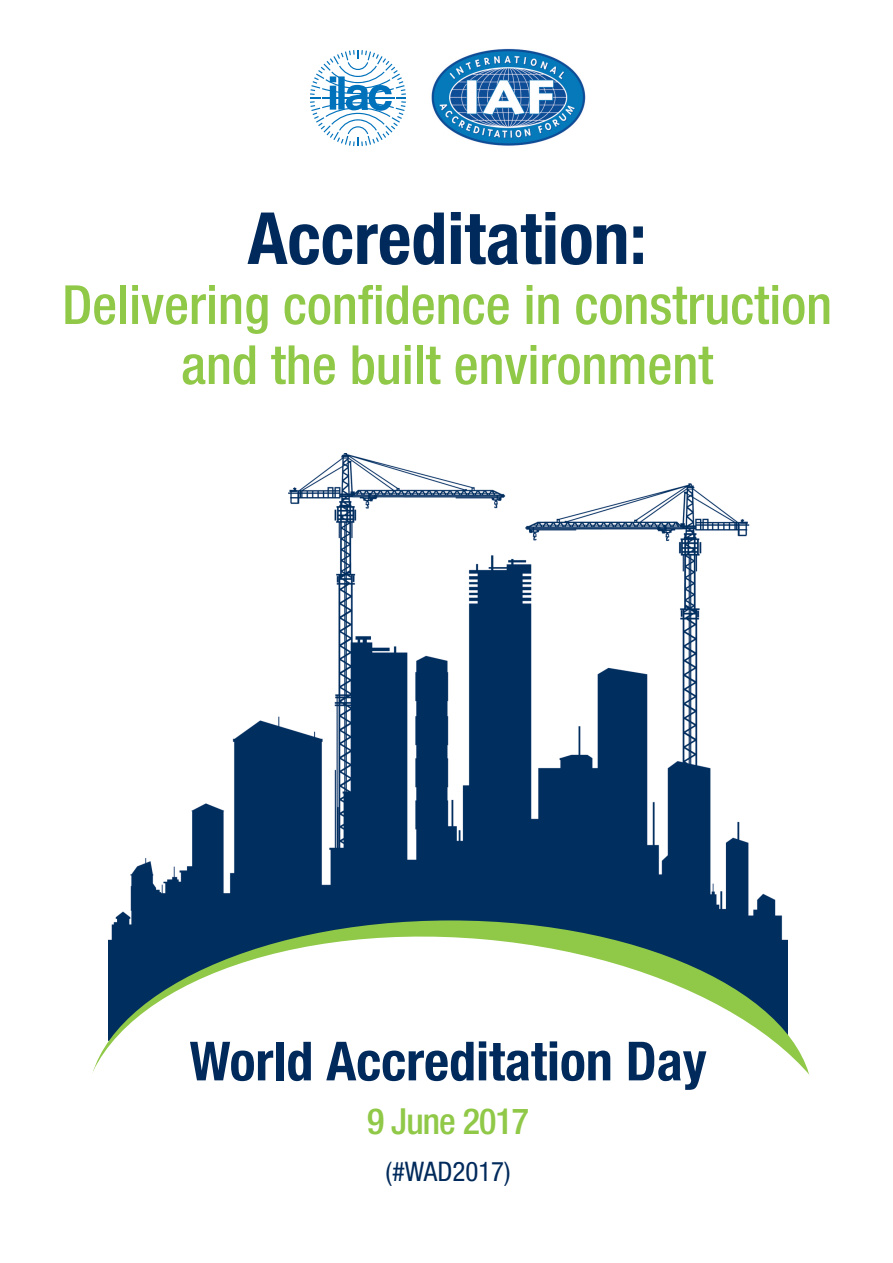
<style>
.page{position:relative;width:893px;height:1263px;background:#fff}
.page>*{position:absolute;margin:0;border:0;box-sizing:border-box;transform-origin:0 0}
.t1{font:700 condensed 72px "Helvetica Neue";color:#002a5b}
.t2{font:500 condensed 54px/60px "Helvetica Neue";color:#90c848;text-align:center}
.t3{font:700 condensed 54px "Helvetica Neue";color:#002a5b}
.t4{font:500 condensed 36px "Helvetica Neue";letter-spacing:-.025em;color:#90c848}
.t5{font:condensed 27px "Helvetica Neue";color:#002a5b}
</style>
<div class="page">
<img style="left:115px;top:453px;width:668px;height:467px">
<svg style="left:92px;top:921px;width:718px;height:155px"></svg>
<img style="left:431px;top:48px;width:155px;height:98px">
<svg style="left:310px;top:50px;width:96px;height:96px"></svg>
<h1 class="t1" style="left:248px;top:213px;width:401px">Accreditation:</h1>
<p class="t2" style="left:62px;top:279px;width:771px">Delivering confidence in construction and the built environment</p>
<p class="t3" style="left:190px;top:1042px;width:519px">World Accreditation Day</p>
<p class="t4" style="left:367px;top:1109px;width:163px">9 June 2017</p>
<p class="t5" style="left:386px;top:1161px;width:127px">(#WAD2017)</p>
</div>
